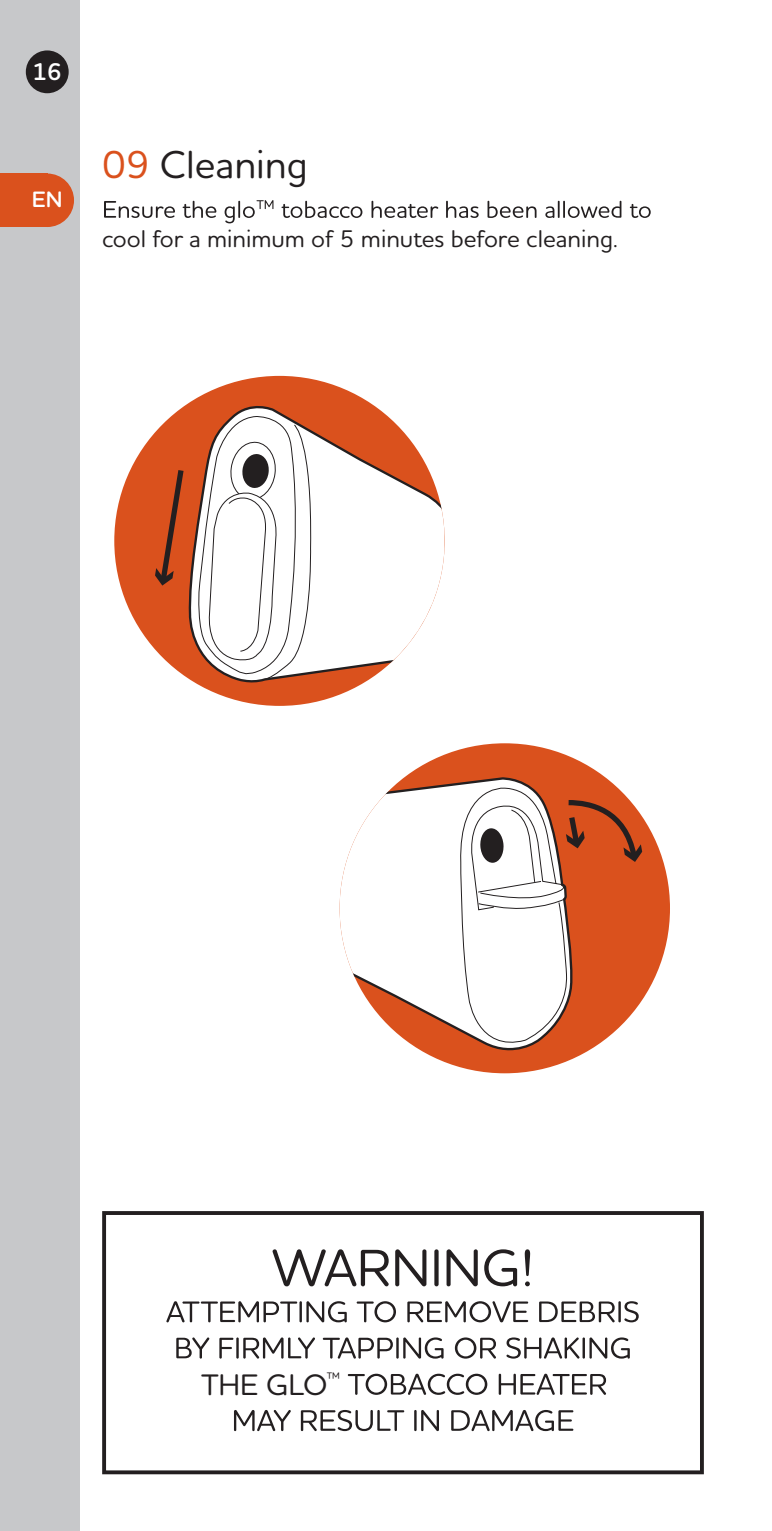
<style>
.page{position:relative;width:772px;height:1531px;background:#fff}
.page>*{position:absolute;margin:0;border:0;box-sizing:border-box;transform-origin:0 0}
.t1{font:500 39.6px "Houschka Rounded";color:#231f20}
.t2{font:500 30px "Houschka Rounded";color:#231f20}
.t3{font:500 24.4px "Houschka Rounded";color:#231f20}
.t4{font:600 24.4px "Houschka Rounded";color:#fff}
.t5{font:600 22.8px "Houschka Rounded";color:#fff}
.s1{color:#da511d}
</style>
<div class="page">
<svg style="left:104px;top:200px;width:546px;height:23px"></svg>
<div style="left:102px;top:1211px;width:601px;height:263px;border:4px solid #231f20"></div>
<svg style="left:272px;top:1249px;width:257px;height:37px"></svg>
<svg style="left:166px;top:1301px;width:472px;height:21px"></svg>
<svg style="left:176px;top:1337px;width:453px;height:21px"></svg>
<svg style="left:347px;top:1373px;width:258px;height:22px"></svg>
<svg style="left:234px;top:1410px;width:339px;height:21px"></svg>
<div style="left:114px;top:376px;width:330px;height:330px;background:#da511d;border-radius:50%"></div>
<svg style="left:188px;top:400px;width:256px;height:306px"></svg>
<svg style="left:195px;top:416px;width:117px;height:265px;background:#e6dcd8"></svg>
<svg style="left:155px;top:470px;width:29px;height:116px"></svg>
<div style="left:339px;top:743px;width:330px;height:330px;background:#da511d;border-radius:50%"></div>
<svg style="left:339px;top:778px;width:192px;height:280px"></svg>
<svg style="left:458px;top:787px;width:183px;height:266px"></svg>
<div style="left:0;top:0;width:79px;height:1531px;background:#c7c8ca"></div>
<div style="left:0;top:173px;width:47px;height:54px;background:#da511d"></div>
<div style="left:20px;top:173px;width:54px;height:54px;background:#da511d;border-radius:50%"></div>
<div style="left:26px;top:50px;width:43px;height:43px;background:#231f20;border-radius:50%"></div>
<p class="t4" style="left:32px;top:56px;width:31px">16</p>
<p class="t5" style="left:32px;top:184px;width:33px">EN</p>
<h1 class="t1" style="left:102px;top:138px;width:207px"><span class="s1">09</span> Cleaning</h1>
<p class="t3" style="left:102px;top:223px;width:516px">cool for a minimum of 5 minutes before cleaning.</p>
<p class="t2" style="left:201px;top:1364px;width:140px">THE GLO<sup>™</sup></p>
</div>
